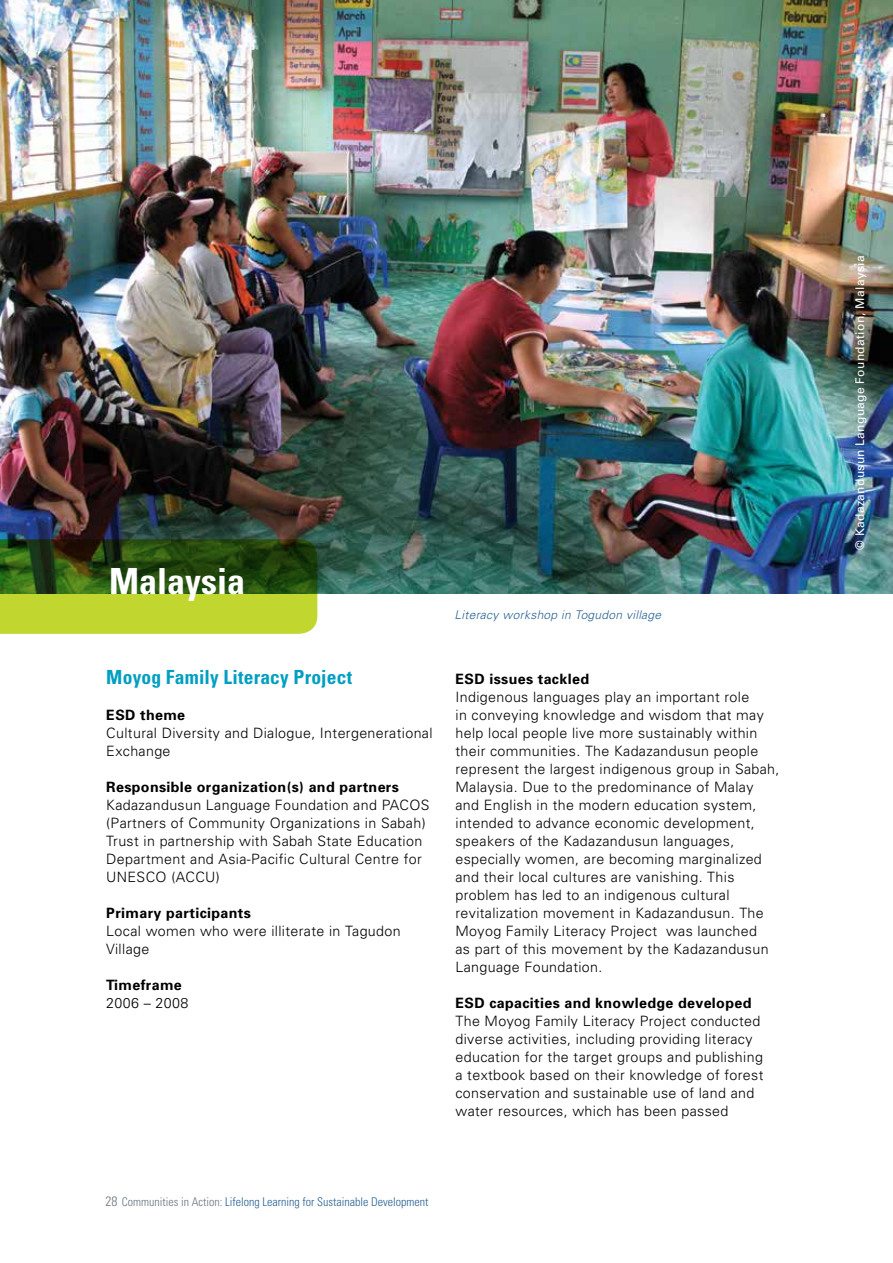
<style>
.page{position:relative;width:893px;height:1263px;background:#fff}
.page>*{position:absolute;margin:0;border:0;box-sizing:border-box;transform-origin:0 0}
.t1{font:700 condensed 36px "Univers";color:#fff}
.t2{font:700 condensed 19.5px "Univers";letter-spacing:.01em;color:#009fc2}
.t3{font:300 14.25px/18px "Univers";letter-spacing:.025em;color:#000}
.t4{font:700 14.25px/18px "Univers";letter-spacing:.025em;color:#000}
.t5{font:300 condensed 12px "Univers";color:#276092}
.t6{font:12px "Univers";letter-spacing:.025em;color:#fff}
.t7{font:italic 300 12px "Univers";letter-spacing:.025em;color:#276092}
.s1{font-weight:700}
.s2{font-weight:300}
.s3{font-size:13.5px;color:#667680}
.s4{color:#667680}
</style>
<div class="page">
<img style="left:0;top:0;width:893px;height:593px">
<svg style="left:0;top:539px;width:317px;height:95px;background:#67841d"></svg>
<p class="t1" style="left:109px;top:559px;width:137px">Malaysia</p>
<p class="t2" style="left:106px;top:665px;width:247px">Moyog Family Literacy Project</p>
<p class="t3" style="left:106px;top:706px;width:328px"><span class="s1">ESD theme<br></span>Cultural Diversity and Dialogue, Intergenerational<br>Exchange</p>
<p class="t3" style="left:106px;top:778px;width:325px"><span class="s1">Responsible organization(s) and partners </span>Kadazandusun Language Foundation and PACOS (Partners of Community Organizations in Sabah)<br>Trust in partnership with Sabah State Education Department and Asia-Pacific Cultural Centre for UNESCO (ACCU)</p>
<p class="t3" style="left:106px;top:904px;width:296px"><span class="s1">Primary participants<br></span>Local women who were illiterate in Tagudon<br>Village</p>
<p class="t4" style="left:106px;top:975px;width:83px">Timeframe<br><span class="s2">2006 – 2008</span></p>
<p class="t7" style="left:454px;top:607px;width:208px">Literacy workshop in Togudon village</p>
<p class="t3" style="left:455px;top:670px;width:326px"><span class="s1">ESD issues tackled<br></span>Indigenous languages play an important role<br>in conveying knowledge and wisdom that may help local people live more sustainably within their communities. The Kadazandusun people represent the largest indigenous group in Sabah, Malaysia. Due to the predominance of Malay and English in the modern education system, intended to advance economic development, speakers of the Kadazandusun languages, especially women, are becoming marginalized and their local cultures are vanishing. This problem has led to an indigenous cultural revitalization movement in Kadazandusun. The Moyog Family Literacy Project was launched<br>as part of this movement by the Kadazandusun Language Foundation.</p>
<p class="t3" style="left:455px;top:993px;width:309px"><span class="s1">ESD capacities and knowledge developed </span>The Moyog Family Literacy Project conducted diverse activities, including providing literacy education for the target groups and publishing a textbook based on their knowledge of forest conservation and sustainable use of land and water resources, which has been passed</p>
<p class="t5" style="left:105px;top:1195px;width:324px"><span class="s3">28</span> <span class="s4">Communities in Action:</span> Lifelong Learning for Sustainable Development</p>
<p class="t6" style="left:852px;top:550px;width:295px;rotate:-90deg">© Kadazandusun Language Foundation, Malaysia</p>
</div>
